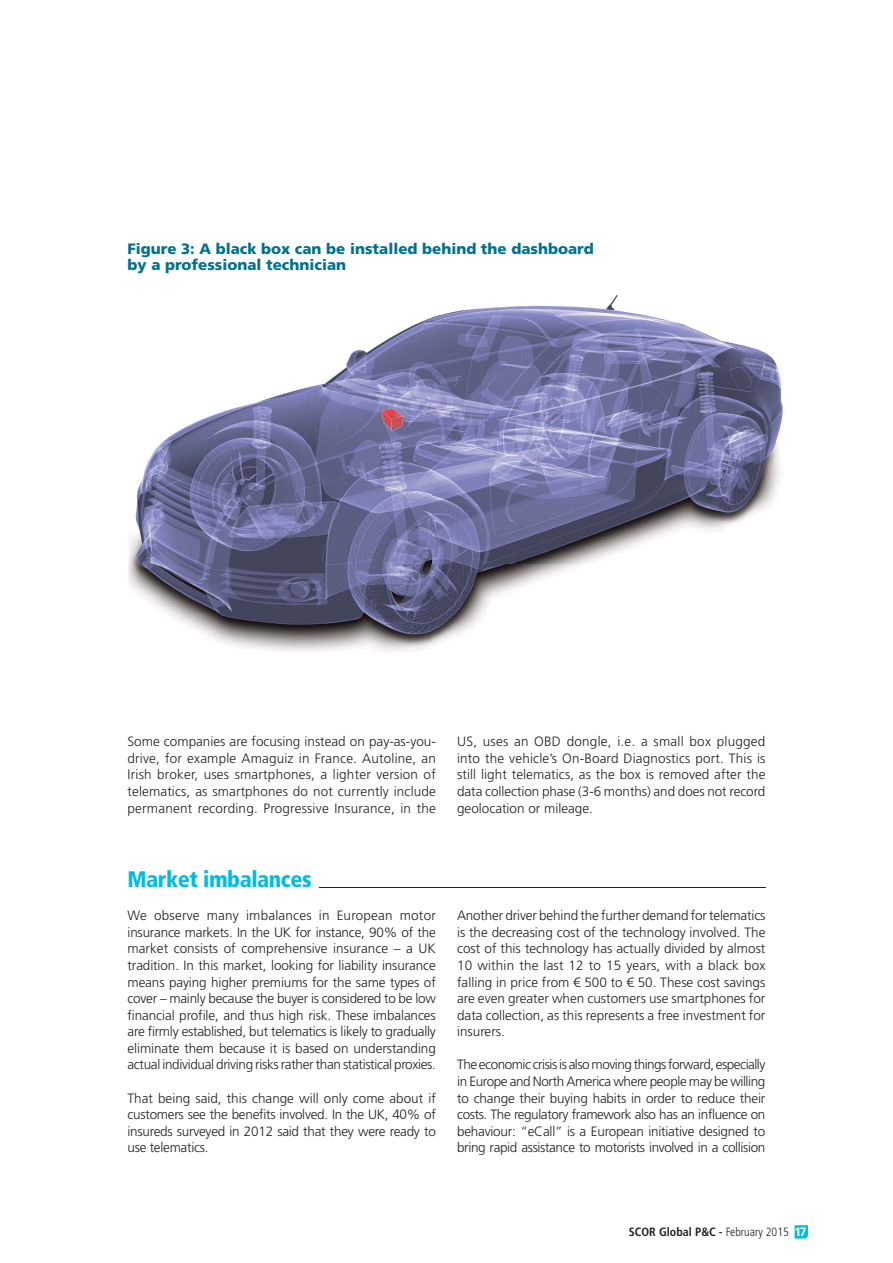
<style>
.page{position:relative;width:893px;height:1263px;background:#fff}
.page>*{position:absolute;margin:0;border:0;box-sizing:border-box;transform-origin:0 0}
.t1{font:900 condensed 22.5px "Frutiger LT Std";letter-spacing:-.02em;color:#00bce4}
.t2{font:900 15px/16.5px "Frutiger LT Std";color:#00718f}
.t3{font:300 13.5px/16.5px "Frutiger LT Std";letter-spacing:-.02em;color:#231f20;text-align:justify}
.t4{font:700 condensed 12px "Frutiger LT Std";color:#231f20}
.s1{font-weight:300}
.s2{font-stretch:normal;color:#fff}
</style>
<div class="page">
<hr style="left:319px;top:887px;width:446px;height:1px;background:#231f20">
<img style="left:128px;top:295px;width:655px;height:357px">
<img style="left:382px;top:409px;width:21px;height:7px">
<img style="left:391px;top:416px;width:12px;height:15px">
<img style="left:382px;top:428px;width:9px;height:3px">
<svg style="left:382px;top:411px;width:10px;height:17px"></svg>
<svg style="left:794px;top:1225px;width:13px;height:14px"></svg>
<p class="t2" style="left:128px;top:241px;width:467px">Figure 3: A black box can be installed behind the dashboard b a rofessional technician</p>
<p class="t2" style="left:138px;top:258px;width:39px">y p</p>
<p class="t3" style="left:128px;top:734px;width:310px">Some companies are focusing instead on pay-as-you&shy;drive, for example Amaguiz in France. Autoline, an Irish broker, uses smartphones, a lighter version of telematics, as smartphones do not currently include permanent recording. Progressive Insurance, in the</p>
<p class="t3" style="left:457px;top:734px;width:310px">US, uses an OBD dongle, i.e. a small box plugged into the vehicle’s On-Board Diagnostics port. This is still light telematics, as the box is removed after the data collection phase (3-6 months) and does not record geolocation or mileage.</p>
<h1 class="t1" style="left:128px;top:868px;width:186px">Market imbalances</h1>
<p class="t3" style="left:128px;top:908px;width:310px">We observe many imbalances in European motor insurance markets. In the UK for instance, 90% of the market consists of comprehensive insurance – a UK tradition. In this market, looking for liability insurance means paying higher premiums for the same types of cover – mainly because the buyer is considered to be low financial profile, and thus high risk. These imbalances are firmly established, but telematics is likely to gradually eliminate them because it is based on understanding actual individual driving risks rather than statistical proxies.</p>
<p class="t3" style="left:128px;top:1090px;width:310px">That being said, this change will only come about if customers see the benefits involved. In the UK, 40% of insureds surveyed in 2012 said that they were ready to use telematics.</p>
<p class="t3" style="left:457px;top:908px;width:310px">Another driver behind the further demand for telematics is the decreasing cost of the technology involved. The cost of this technology has actually divided by almost 10 within the last 12 to 15 years, with a black box falling in price from € 500 to € 50. These cost savings are even greater when customers use smartphones for data collection, as this represents a free investment for insurers.</p>
<p class="t3" style="left:457px;top:1057px;width:310px">The economic crisis is also moving things forward, especially in Europe and North America where people may be willing to change their buying habits in order to reduce their costs. The regulatory framework also has an influence on behaviour: “eCall” is a European initiative designed to bring rapid assistance to motorists involved in a collision</p>
<p class="t4" style="left:629px;top:1226px;width:179px">SCOR Global P&amp;C - <span class="s1">February 2015</span> <span class="s2">17</span></p>
</div>
